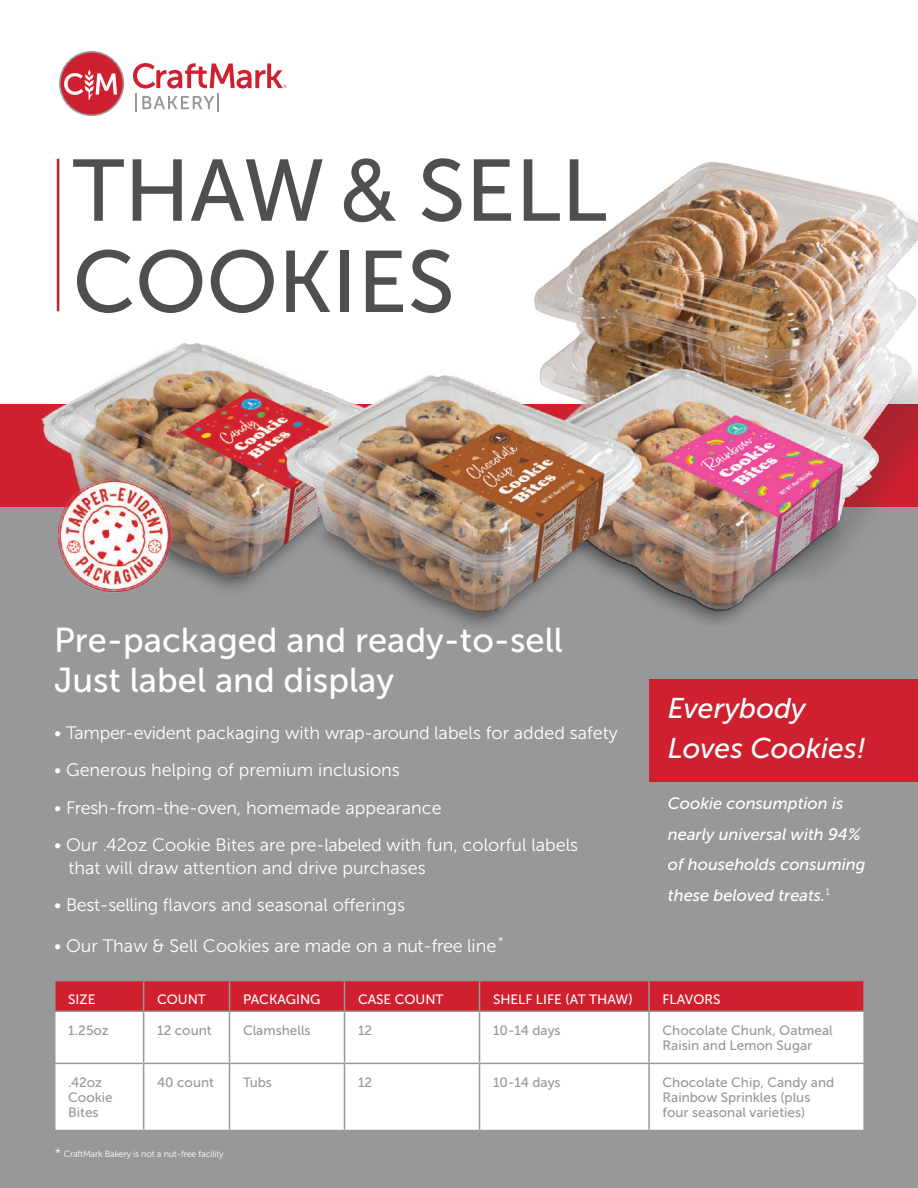
<style>
.page{position:relative;width:918px;height:1188px;background:#fff}
.page>*{position:absolute;margin:0;border:0;box-sizing:border-box;transform-origin:0 0}
.t1{font:87px/91.2px "Museo Sans 500";color:#4e4f50}
.t2{font:34.5px/40.5px "Museo Sans 500";color:#fff}
.t3{font:italic 28.5px/40.5px "Museo Sans 500";color:#fff}
.t4{font:18px/22.5px "Museo Sans 300";color:#fff}
.t5{font:italic 16.5px/30.6px "Museo Sans 500";color:#fff}
.t6{font:13.5px/15px "Museo Sans 500";color:#96989a}
.t7{font:13.5px "Museo Sans 500";color:#fff}
.t8{font:9px "Museo Sans 300";letter-spacing:-.02em;color:#fff}
.s1{font-family:"Helvetica"}
.s2{font-size:12px}
</style>
<div class="page">
<div style="left:0;top:492px;width:918px;height:696px;background:#96989a"></div>
<img style="left:0;top:158px;width:918px;height:527px">
<hr style="left:57px;top:159px;width:2px;height:152px;background:#cf202f">
<img style="left:46px;top:467px;width:130px;height:127px">
<svg style="left:56px;top:981px;width:807px;height:30px"></svg>
<div style="left:56px;top:1012px;width:807px;height:118px;background:#fff"></div>
<hr style="left:143px;top:1012px;width:1px;height:51px;background:#96989a">
<hr style="left:229px;top:1012px;width:1px;height:51px;background:#96989a">
<hr style="left:344px;top:1012px;width:1px;height:51px;background:#96989a">
<hr style="left:479px;top:1012px;width:1px;height:51px;background:#96989a">
<hr style="left:648px;top:1012px;width:2px;height:51px;background:#96989a">
<hr style="left:54px;top:1063px;width:90px;height:1px;background:#96989a">
<hr style="left:144px;top:1063px;width:86px;height:1px;background:#96989a">
<hr style="left:143px;top:1064px;width:1px;height:66px;background:#96989a">
<hr style="left:230px;top:1063px;width:115px;height:1px;background:#96989a">
<hr style="left:229px;top:1064px;width:1px;height:66px;background:#96989a">
<hr style="left:345px;top:1063px;width:135px;height:1px;background:#96989a">
<hr style="left:344px;top:1064px;width:1px;height:66px;background:#96989a">
<hr style="left:480px;top:1063px;width:169px;height:1px;background:#96989a">
<hr style="left:479px;top:1064px;width:1px;height:66px;background:#96989a">
<hr style="left:649px;top:1063px;width:216px;height:1px;background:#96989a">
<hr style="left:648px;top:1064px;width:2px;height:66px;background:#96989a">
<hr style="left:143px;top:981px;width:1px;height:30px;background:#96989a">
<hr style="left:229px;top:981px;width:1px;height:30px;background:#96989a">
<hr style="left:344px;top:981px;width:1px;height:30px;background:#96989a">
<hr style="left:479px;top:981px;width:1px;height:30px;background:#96989a">
<hr style="left:648px;top:981px;width:2px;height:30px;background:#96989a">
<div style="left:650px;top:679px;width:268px;height:103px;background:#cf202f"></div>
<svg style="left:59px;top:51px;width:65px;height:65px"></svg>
<svg style="left:133px;top:63px;width:154px;height:49px"></svg>
<h1 class="t1" style="left:73px;top:145px;width:536px">THAW <span class="s1">&amp;</span> SELL<br>COOKIES</h1>
<h2 class="t2" style="left:54px;top:620px;width:511px">Pre-packaged and ready-to-sell<br>Just label and display</h2>
<p class="t4" style="left:54px;top:721px;width:565px">• Tamper-evident packaging with wrap-around labels for added safety</p>
<p class="t4" style="left:54px;top:759px;width:347px">• Generous helping of premium inclusions</p>
<p class="t4" style="left:54px;top:796px;width:389px">• Fresh-from-the-oven, homemade appearance</p>
<p class="t4" style="left:69px;top:834px;width:511px;text-indent:-15px">• Our .42oz Cookie Bites are pre-labeled with fun, colorful labels that will draw attention and drive purchases</p>
<p class="t4" style="left:54px;top:894px;width:352px">• Best-selling flavors and seasonal offerings</p>
<p class="t4" style="left:54px;top:934px;width:451px">• Our Thaw &amp; Sell Cookies are made on a nut-free line <sup>*</sup></p>
<h3 class="t3" style="left:668px;top:688px;width:199px">Everybody<br>Loves Cookies!</h3>
<p class="t5" style="left:668px;top:788px;width:199px">Cookie consumption is nearly universal with 94% of households consuming these beloved treats.<sup>1</sup></p>
<p class="t7" style="left:68px;top:992px;width:29px">SIZE</p>
<p class="t7" style="left:157px;top:992px;width:50px">COUNT</p>
<p class="t7" style="left:243px;top:992px;width:79px">PACKAGING</p>
<p class="t7" style="left:358px;top:992px;width:87px">CASE COUNT</p>
<p class="t7" style="left:493px;top:992px;width:142px">SHELF LIFE (AT THAW)</p>
<p class="t7" style="left:663px;top:992px;width:59px">FLAVORS</p>
<p class="t6" style="left:68px;top:1023px;width:42px">1.25oz</p>
<p class="t6" style="left:157px;top:1023px;width:56px">12 count</p>
<p class="t6" style="left:243px;top:1023px;width:69px">Clamshells</p>
<p class="t6" style="left:358px;top:1023px;width:16px">12</p>
<p class="t6" style="left:493px;top:1023px;width:69px">10-14 days</p>
<p class="t6" style="left:663px;top:1023px;width:172px">Chocolate Chunk, Oatmeal<br>Raisin and Lemon Sugar</p>
<p class="t6" style="left:68px;top:1075px;width:46px">.42oz<br>Cookie<br>Bites</p>
<p class="t6" style="left:157px;top:1075px;width:58px">40 count</p>
<p class="t6" style="left:243px;top:1075px;width:30px">Tubs</p>
<p class="t6" style="left:358px;top:1075px;width:16px">12</p>
<p class="t6" style="left:493px;top:1075px;width:69px">10-14 days</p>
<p class="t6" style="left:663px;top:1075px;width:173px">Chocolate Chip, Candy and<br>Rainbow Sprinkles (plus four seasonal varieties)</p>
<p class="t8" style="left:55px;top:1149px;width:170px"><span class="s2">*</span> CraftMark Bakery is not a nut-free facility</p>
</div>
